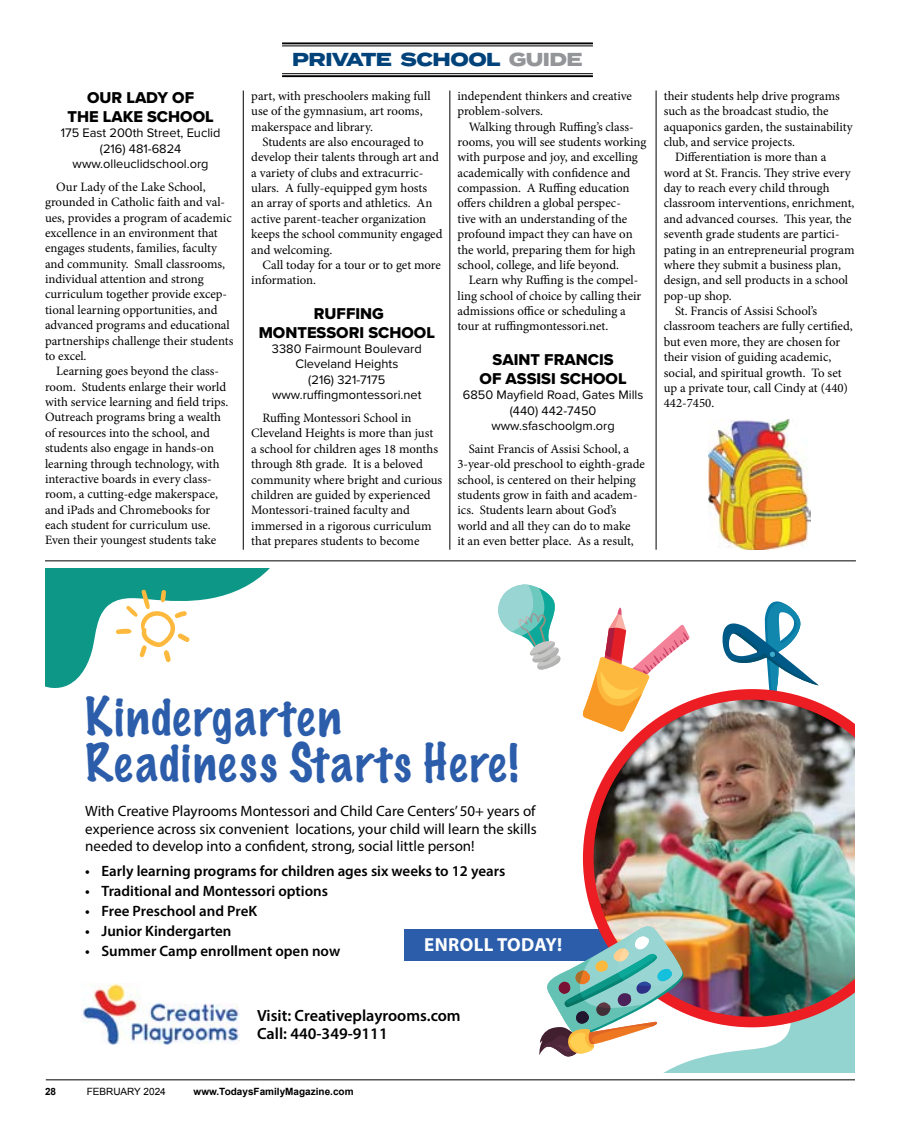
<style>
.page{position:relative;width:900px;height:1125px;background:#fff}
.page>*{position:absolute;margin:0;border:0;box-sizing:border-box;transform-origin:0 0}
.t1{font:100 47.88px/46.5px "Marker Felt";letter-spacing:.035em;color:#2c5daa}
.t2{font:700 19px "Myriad Pro";letter-spacing:.02em;color:#fff}
.t3{font:800 18.75px "Termina";letter-spacing:-.03em;color:#00437b}
.t4{font:16.25px/18.5px "Proxima Nova Extrabld";color:#000;text-align:center}
.t5{font:600 16.25px/18.8px "Myriad Pro";color:#000}
.t6{font:15px/17.5px "Myriad Pro";color:#000;text-align:justify}
.t7{font:600 15px "Myriad Pro";color:#000}
.t8{font:12.75px/15.4px "Minion Pro";color:#000}
.t9{font:12.75px/15.4px "Proxima Nova";color:#000;text-align:center}
.t10{font:700 10px "Arial";color:#000}
.t11{font:10px "Arial";color:#000}
.s1{color:#939598}
</style>
<div class="page">
<hr style="left:46px;top:1080px;width:809px;height:1px;background:#000">
<hr style="left:45px;top:561px;width:811px;height:1px;background:#000">
<hr style="left:282px;top:73px;width:311px;height:1px;background:#000">
<hr style="left:282px;top:75px;width:311px;height:2px;background:#000">
<hr style="left:282px;top:42px;width:311px;height:2px;background:#000">
<hr style="left:282px;top:46px;width:311px;height:1px;background:#000">
<hr style="left:450px;top:91px;width:1px;height:459px;background:#000">
<hr style="left:656px;top:91px;width:1px;height:459px;background:#000">
<hr style="left:243px;top:91px;width:1px;height:459px;background:#000">
<img style="left:709px;top:420px;width:101px;height:130px">
<div style="left:405px;top:929px;width:385px;height:32px;background:#2c5daa"></div>
<svg style="left:591px;top:607px;width:99px;height:82px"></svg>
<svg style="left:498px;top:584px;width:63px;height:86px"></svg>
<svg style="left:722px;top:601px;width:97px;height:88px"></svg>
<img style="left:583px;top:689px;width:272px;height:236px">
<img style="left:539px;top:925px;width:316px;height:147px">
<img style="left:81px;top:984px;width:158px;height:61px">
<svg style="left:45px;top:568px;width:225px;height:120px"></svg>
<p class="t4" style="left:68px;top:88px;width:148px">OUR LADY OF<br>THE LAKE SCHOOL</p>
<p class="t9" style="left:61px;top:125px;width:161px">175 East 200th Street, Euclid (216) 481-6824 www.olleuclidschool.org</p>
<p class="t8" style="left:45px;top:179px;width:190px;text-indent:11px">Our Lady of the Lake School, grounded in Catholic faith and val&shy;ues, provides a program of academic excellence in an environment that engages students, families, faculty and community. Small classrooms, individual attention and strong curriculum together provide excep&shy;tional learning opportunities, and advanced programs and educational partnerships challenge their students to excel.</p>
<p class="t8" style="left:45px;top:364px;width:185px;text-indent:11px">Learning goes beyond the class&shy;room. Students enlarge their world with service learning and field trips.<br>Outreach programs bring a wealth of resources into the school, and students also engage in hands-on learning through technology, with interactive boards in every class&shy;room, a cutting-edge makerspace, and iPads and Chromebooks for each student for curriculum use.<br>Even their youngest students take</p>
<h3 class="t3" style="left:292px;top:46px;width:292px">PRIVATE SCHOOL <span class="s1">GUIDE</span></h3>
<p class="t8" style="left:251px;top:88px;width:181px">part, with preschoolers making full use of the gymnasium, art rooms, makerspace and library.</p>
<p class="t8" style="left:251px;top:134px;width:193px;text-indent:11px">Students are also encouraged to develop their talents through art and a variety of clubs and extracurric&shy;ulars. A fully-equipped gym hosts an array of sports and athletics. An active parent-teacher organization keeps the school community engaged and welcoming.</p>
<p class="t8" style="left:251px;top:257px;width:191px;text-indent:11px">Call today for a tour or to get more information.</p>
<p class="t4" style="left:259px;top:304px;width:178px">RUFFING<br>MONTESSORI SCHOOL</p>
<p class="t9" style="left:272px;top:341px;width:151px">3380 Fairmount Boulevard<br>Cleveland Heights<br>(216) 321-7175 www.ruffingmontessori.net</p>
<p class="t8" style="left:251px;top:410px;width:193px;text-indent:11px">Ruffing Montessori School in Cleveland Heights is more than just<br>a school for children ages 18 months through 8th grade. It is a beloved community where bright and curious children are guided by experienced Montessori-trained faculty and immersed in a rigorous curriculum that prepares students to become</p>
<p class="t8" style="left:457px;top:88px;width:176px">independent thinkers and creative problem-solvers.</p>
<p class="t8" style="left:457px;top:119px;width:191px;text-indent:11px">Walking through Ruffing’s class&shy;rooms, you will see students working with purpose and joy, and excelling academically with confidence and compassion. A Ruffing education offers children a global perspec-<br>tive with an understanding of the profound impact they can have on the world, preparing them for high school, college, and life beyond.</p>
<p class="t8" style="left:457px;top:273px;width:185px;text-indent:11px">Learn why Ruffing is the compel&shy;ling school of choice by calling their admissions office or scheduling a tour at ruffingmontessori.net.</p>
<p class="t4" style="left:480px;top:350px;width:149px">SAINT FRANCIS<br>OF ASSISI SCHOOL</p>
<p class="t9" style="left:463px;top:387px;width:182px">6850 Mayfield Road, Gates Mills (440) 442-7450 www.sfaschoolgm.org</p>
<p class="t8" style="left:458px;top:441px;width:189px;text-indent:11px">Saint Francis of Assisi School, a 3-year-old preschool to eighth-grade school, is centered on their helping students grow in faith and academ&shy;ics. Students learn about God’s world and all they can do to make<br>it an even better place. As a result,</p>
<p class="t8" style="left:664px;top:88px;width:178px">their students help drive programs</p>
<p class="t8" style="left:664px;top:104px;width:166px">such as the broadcast studio, the</p>
<p class="t8" style="left:664px;top:119px;width:190px">aquaponics garden, the sustainability</p>
<p class="t8" style="left:664px;top:134px;width:133px">club, and service projects.</p>
<p class="t8" style="left:675px;top:150px;width:153px">Differentiation is more than a</p>
<p class="t8" style="left:664px;top:165px;width:189px">word at St. Francis. They strive every</p>
<p class="t8" style="left:664px;top:180px;width:167px">day to reach every child through</p>
<p class="t8" style="left:664px;top:196px;width:192px">classroom interventions, enrichment,</p>
<p class="t8" style="left:664px;top:211px;width:189px">and advanced courses. This year, the</p>
<p class="t8" style="left:664px;top:227px;width:177px">seventh grade students are partici-</p>
<p class="t8" style="left:664px;top:242px;width:192px">pating in an entrepreneurial program</p>
<p class="t8" style="left:664px;top:257px;width:179px">where they submit a business plan,</p>
<p class="t8" style="left:664px;top:273px;width:186px">design, and sell products in a school</p>
<p class="t8" style="left:664px;top:288px;width:69px">pop-up shop.</p>
<p class="t8" style="left:675px;top:303px;width:144px">St. Francis of Assisi School’s</p>
<p class="t8" style="left:664px;top:319px;width:190px">classroom teachers are fully certified,</p>
<p class="t8" style="left:664px;top:334px;width:178px">but even more, they are chosen for</p>
<p class="t8" style="left:664px;top:350px;width:169px">their vision of guiding academic,</p>
<p class="t8" style="left:664px;top:365px;width:179px">social, and spiritual growth. To set</p>
<p class="t8" style="left:664px;top:380px;width:186px">up a private tour, call Cindy at (440)</p>
<p class="t8" style="left:664px;top:396px;width:52px">442-7450.</p>
<h1 class="t1" style="left:85px;top:692px;width:435px">Kindergarten<br>Readiness Starts Here!</h1>
<p class="t6" style="left:85px;top:802px;width:453px">With Creative Playrooms Montessori and Child Care Centers’ 50+ years of experience across six convenient locations, your child will learn the skills needed to develop into a confident, strong, social little person!</p>
<p class="t7" style="left:85px;top:862px;width:422px">• Early learning programs for children ages six weeks to 12 years</p>
<p class="t7" style="left:85px;top:882px;width:244px">• Traditional and Montessori options</p>
<p class="t7" style="left:85px;top:902px;width:173px">• Free Preschool and PreK</p>
<p class="t7" style="left:85px;top:922px;width:148px">• Junior Kindergarten</p>
<p class="t7" style="left:85px;top:942px;width:256px">• Summer Camp enrollment open now</p>
<h2 class="t2" style="left:424px;top:932px;width:139px">ENROLL TODAY!</h2>
<p class="t5" style="left:257px;top:1005px;width:205px">Visit: Creativeplayrooms.com<br>Call: 440-349-9111</p>
<p class="t10" style="left:45px;top:1085px;width:13px">28</p>
<p class="t11" style="left:87px;top:1085px;width:81px">FEBRUARY 2024</p>
<p class="t10" style="left:194px;top:1085px;width:162px">www.TodaysFamilyMagazine.com</p>
</div>
